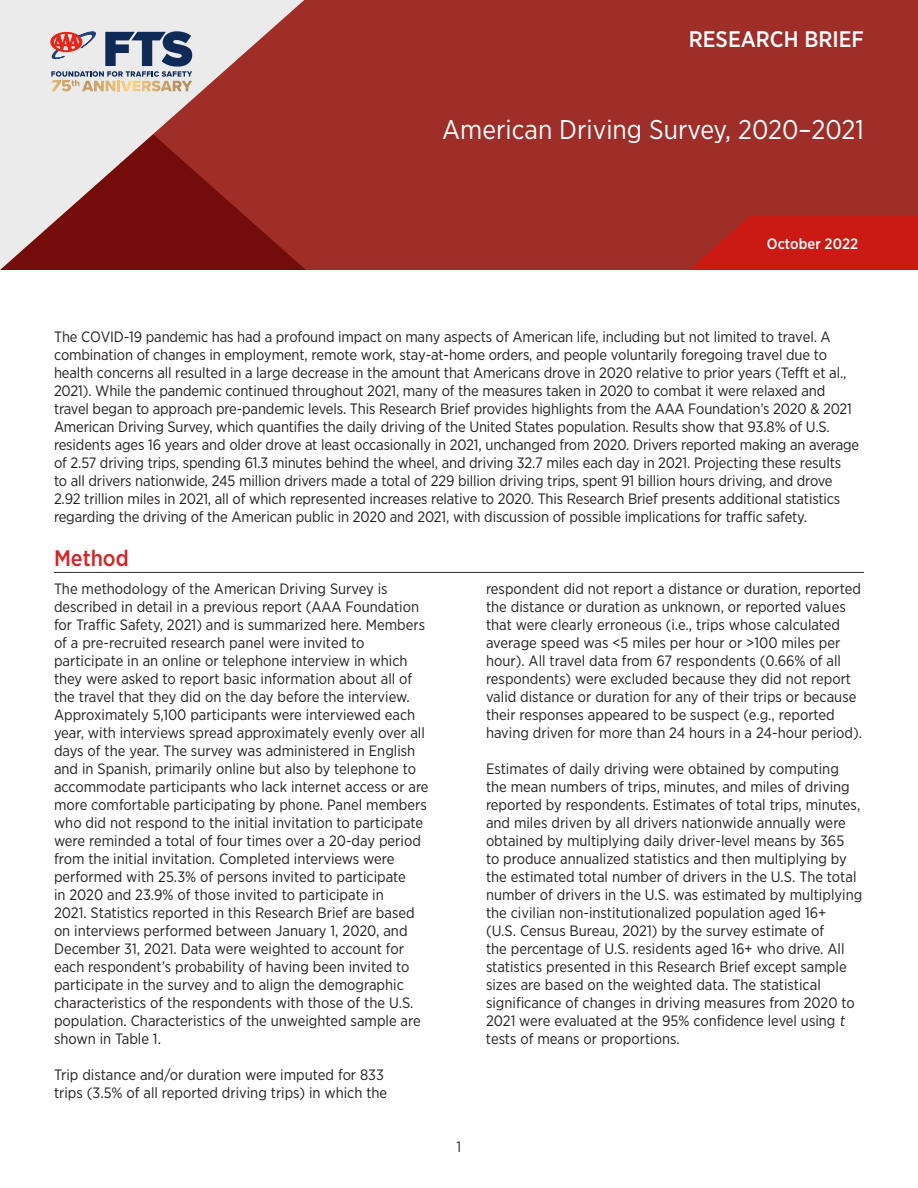
<style>
.page{position:relative;width:918px;height:1188px;background:#fff}
.page>*{position:absolute;margin:0;border:0;box-sizing:border-box;transform-origin:0 0}
.t1{font:27px "Gotham Narrow";color:#fff}
.t2{font:500 22.5px "Gotham Narrow";color:#fff}
.Subhead{font:500 22.5px "Gotham Narrow";color:#d92326}
.Body_Copy{font:15px/18px "Gotham Narrow";color:#231f20}
.Subhead-2{font:15px/18px "Gotham Narrow";letter-spacing:-.01em;color:#231f20}
.Secondary_Title{font:500 15px "Gotham Narrow";color:#fff}
.Body_Copy-2{font:15px "Gotham Narrow";color:#2d2e2e}
</style>
<div class="page">
<div style="left:0;top:0;width:918px;height:270px;background:#9f2d28"></div>
<svg style="left:0;top:0;width:304px;height:270px"></svg>
<svg style="left:51px;top:31px;width:141px;height:60px;background:#aba5ac"></svg>
<hr style="left:54px;top:572px;width:810px;height:1px;background:#2d2e2e">
<svg style="left:689px;top:216px;width:229px;height:54px;background:#c51b16"></svg>
<p class="t2" style="left:689px;top:24px;width:177px">RESEARCH BRIEF</p>
<p class="t1" style="left:442px;top:113px;width:423px">American Driving Survey, 2020–2021</p>
<p class="Secondary_Title" style="left:767px;top:234px;width:93px">October 2022</p>
<p class="Subhead-2" style="left:54px;top:327px;width:807px">The COVID-19 pandemic has had a profound impact on many aspects of American life, including but not limited to travel. A combination of changes in employment, remote work, stay-at-home orders, and people voluntarily foregoing travel due to health concerns all resulted in a large decrease in the amount that Americans drove in 2020 relative to prior years (Tefft et al., 2021). While the pandemic continued throughout 2021, many of the measures taken in 2020 to combat it were relaxed and travel began to approach pre-pandemic levels. This Research Brief provides highlights from the AAA Foundation’s 2020 &amp; 2021<br>American Driving Survey, which quantifies the daily driving of the United States population. Results show that 93.8% of U.S. residents ages 16 years and older drove at least occasionally in 2021, unchanged from 2020. Drivers reported making an average of 2.57 driving trips, spending 61.3 minutes behind the wheel, and driving 32.7 miles each day in 2021. Projecting these results<br>to all drivers nationwide, 245 million drivers made a total of 229 billion driving trips, spent 91 billion hours driving, and drove 2.92 trillion miles in 2021, all of which represented increases relative to 2020. This Research Brief presents additional statistics regarding the driving of the American public in 2020 and 2021, with discussion of possible implications for traffic safety.</p>
<p class="Subhead" style="left:54px;top:543px;width:76px">Method</p>
<p class="Body_Copy" style="left:54px;top:579px;width:376px">The methodology of the American Driving Survey is described in detail in a previous report (AAA Foundation for Traffic Safety, 2021) and is summarized here. Members of a pre-recruited research panel were invited to participate in an online or telephone interview in which they were asked to report basic information about all of the travel that they did on the day before the interview.<br>Approximately 5,100 participants were interviewed each year, with interviews spread approximately evenly over all days of the year. The survey was administered in English and in Spanish, primarily online but also by telephone to accommodate participants who lack internet access or are more comfortable participating by phone. Panel members who did not respond to the initial invitation to participate were reminded a total of four times over a 20-day period from the initial invitation. Completed interviews were performed with 25.3% of persons invited to participate<br>in 2020 and 23.9% of those invited to participate in<br>2021. Statistics reported in this Research Brief are based on interviews performed between January 1, 2020, and December 31, 2021. Data were weighted to account for each respondent’s probability of having been invited to participate in the survey and to align the demographic characteristics of the respondents with those of the U.S. population. Characteristics of the unweighted sample are shown in Table 1.</p>
<p class="Body_Copy" style="left:54px;top:1065px;width:335px">Trip distance and/or duration were imputed for 833 trips (3.5% of all reported driving trips) in which the</p>
<p class="Body_Copy" style="left:486px;top:579px;width:378px">respondent did not report a distance or duration, reported the distance or duration as unknown, or reported values that were clearly erroneous (i.e., trips whose calculated average speed was &lt;5 miles per hour or &gt;100 miles per hour). All travel data from 67 respondents (0.66% of all respondents) were excluded because they did not report valid distance or duration for any of their trips or because their responses appeared to be suspect (e.g., reported having driven for more than 24 hours in a 24-hour period).</p>
<p class="Body_Copy" style="left:486px;top:759px;width:378px">Estimates of daily driving were obtained by computing the mean numbers of trips, minutes, and miles of driving reported by respondents. Estimates of total trips, minutes, and miles driven by all drivers nationwide annually were obtained by multiplying daily driver-level means by 365<br>to produce annualized statistics and then multiplying by the estimated total number of drivers in the U.S. The total number of drivers in the U.S. was estimated by multiplying the civilian non-institutionalized population aged 16+<br>(U.S. Census Bureau, 2021) by the survey estimate of<br>the percentage of U.S. residents aged 16+ who drive. All statistics presented in this Research Brief except sample sizes are based on the weighted data. The statistical significance of changes in driving measures from 2020 to 2021 were evaluated at the 95% confidence level using t tests of means or proportions.</p>
<p class="Body_Copy-2" style="left:457px;top:1137px;width:6px">1</p>
</div>
